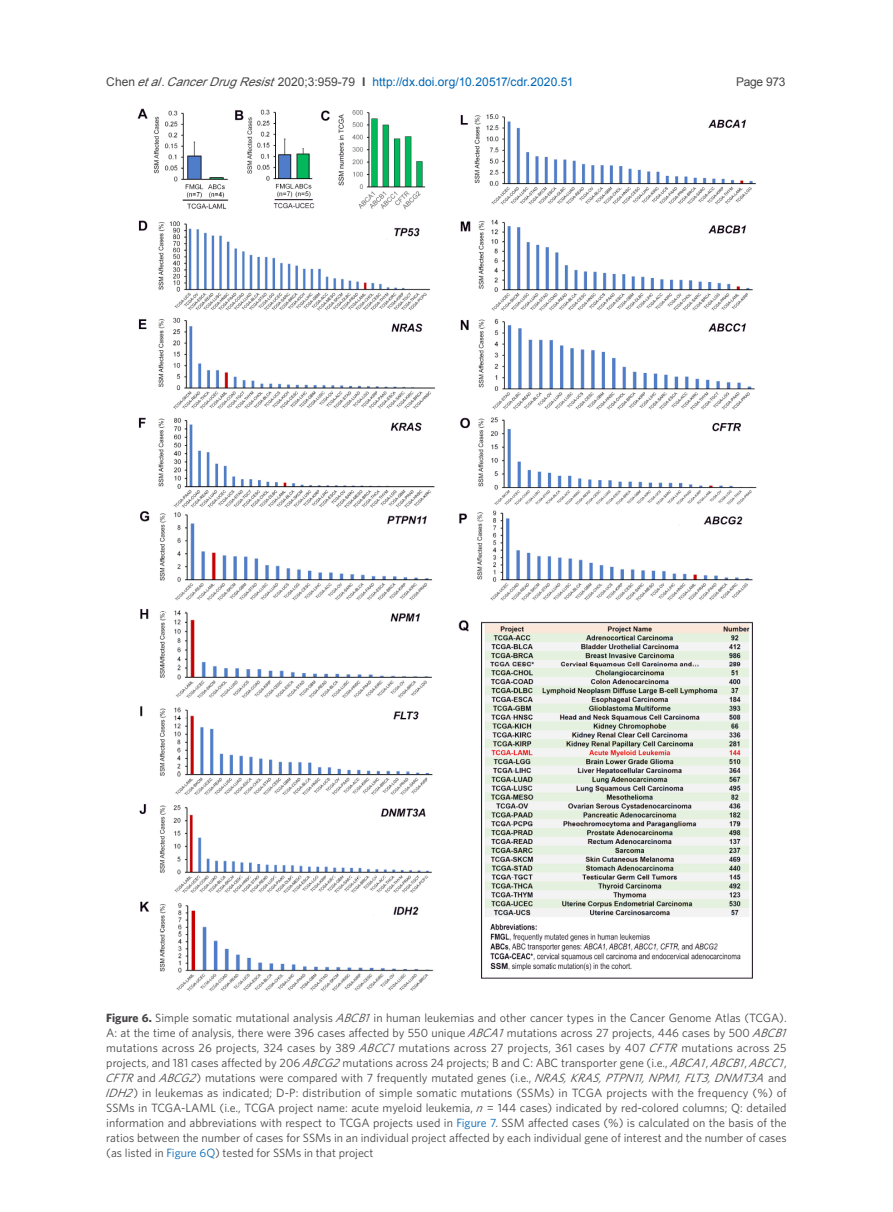
<style>
.page{position:relative;width:893px;height:1212px;background:#fff}
.page>*{position:absolute;margin:0;border:0;box-sizing:border-box;transform-origin:0 0}
.Default{font:12px/15px "Whitney";color:#484648}
.t1{font:12px "Arial";letter-spacing:.005em;color:#0166b3}
.t2{font:12px "Arial";color:#484648}
.s1{color:#484648}
.s2{font-style:italic;color:#484648}
.s3{font-weight:700;color:#484648}
.s4{font-style:inherit}
.s5{font-weight:700}
.s6{font-style:italic}
.s7{color:#0166b3}
</style>
<div class="page">
<img style="left:137px;top:108px;width:620px;height:884px">
<p class="t1" style="left:106px;top:73px;width:469px"><span class="s1">Chen</span> <span class="s2">etal</span><span class="s1">.</span> <span class="s2">CancerDrugResist</span><span class="s1">2020;3:</span><span class="s1">959-79</span> <span class="s3">I</span> http://dx.doi.org/10.20517/cdr.2020.51</p>
<p class="t2" style="left:736px;top:73px;width:51px">Page <span class="s4">973</span></p>
<p class="Default" style="left:105px;top:1010px;width:687px"><span class="s5">Figure 6.</span> Simple somatic mutational analysis <span class="s6">ABCB1</span>in human leukemias and other cancer types in the Cancer Genome Atlas (TCGA).<br>A: at the time of analysis, there were 396 cases affected by 550 unique <span class="s6">ABCA1</span>mutations across 27 projects, 446 cases by 500 <span class="s6">ABCB1 </span>mutations across 26 projects, 324 cases by 389 <span class="s6">ABCC1</span>mutations across 27 projects, 361 cases by 407 <span class="s6">CFTR</span> mutations across 25 projects, and 181 cases affected by 206 <span class="s6">ABCG2</span> mutations across 24 projects; B and C: ABC transporter gene (i.e., <span class="s6">ABCA1</span>, <span class="s6">ABCB1</span>, <span class="s6">ABCC1</span>, <span class="s6">CFTR</span> and <span class="s6">ABCG2</span>) mutations were compared with 7 frequently mutated genes (i.e., <span class="s6">NRAS,KRAS,PTPN11,NPM1,FLT3,DNMT3A</span> and <span class="s6">IDH2</span>) in leukemas as indicated; D-P: distribution of simple somatic mutations (SSMs) in TCGA projects with the frequency (%) of SSMs in TCGA-LAML (i.e., TCGA project name: acute myeloid leukemia, <span class="s6">n</span> = 144 cases) indicated by red-colored columns; Q: detailed information and abbreviations with respect to TCGA projects used in <span class="s7">Figure 7</span>. SSM affected cases (%) is calculated on the basis of the ratios between the number of cases for SSMs in an individual project affected by each individual gene of interest and the number of cases (as listed in <span class="s7">Figure 6Q</span>) tested for SSMs in that project</p>
</div>
